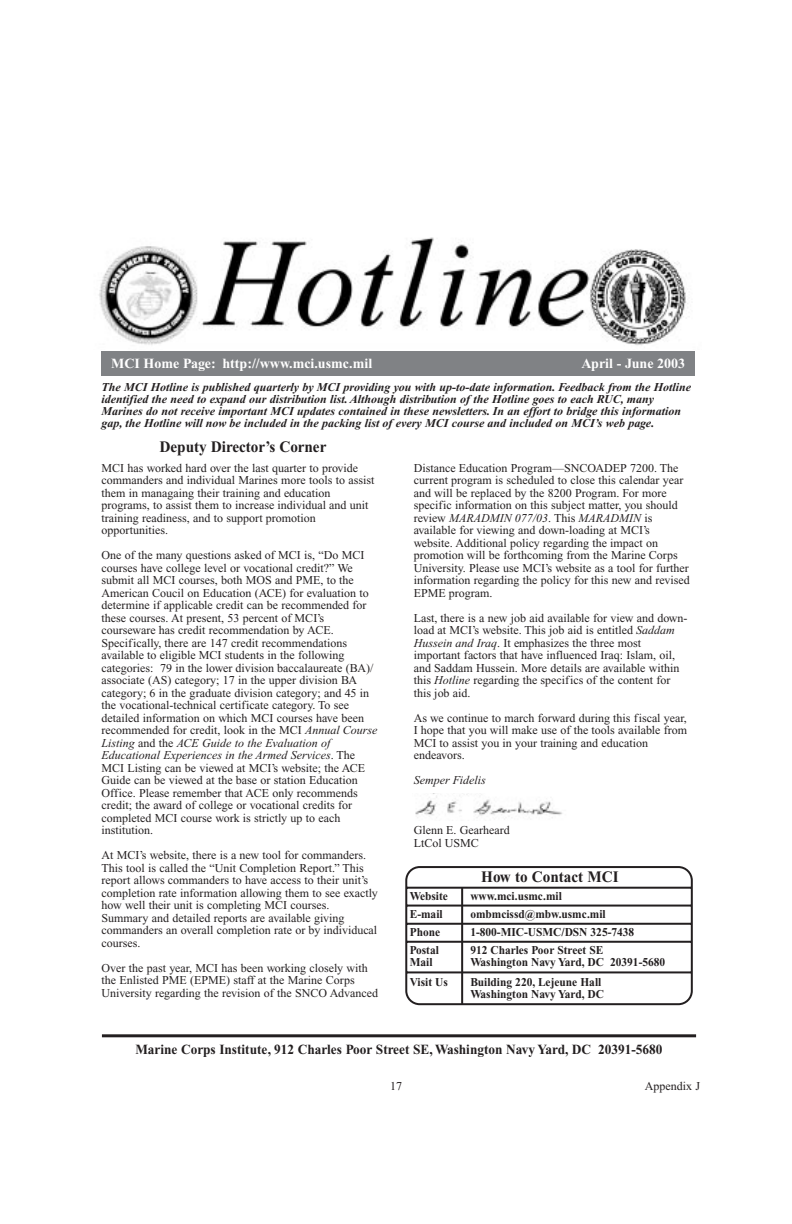
<style>
.page{position:relative;width:792px;height:1224px;background:#fff}
.page>*{position:absolute;margin:0;border:0;box-sizing:border-box;transform-origin:0 0}
.t1{font:700 16px "Times";color:#231f20;scale:.95 1}
.t2{font:700 14px "Times";color:#231f20;scale:.95 1}
.t3{font:700 14px "Times";color:#fff}
.t4{font:12px/12.6px "Times";color:#231f20}
.t5{font:italic 700 12px/12px "Times";color:#231f20}
.t6{font:700 12px/12px "Times";color:#231f20;scale:.95 1}
.t7{font:italic 12px "Times";color:#231f20}
.s1{font-style:italic}
</style>
<div class="page">
<img style="left:99px;top:237px;width:589px;height:109px">
<div style="left:101px;top:351px;width:593px;height:24px;background:#808285"></div>
<svg style="left:405px;top:866px;width:288px;height:140px"></svg>
<hr style="left:461px;top:888px;width:2px;height:116px;background:#231f20">
<hr style="left:102px;top:1034px;width:594px;height:3px;background:#231f20">
<img style="left:415px;top:794px;width:148px;height:24px">
<p class="t3" style="left:111px;top:358px;width:263px">MCI Home Page: http://www.mci.usmc.mil</p>
<p class="t3" style="left:582px;top:358px;width:105px">April - June 2003</p>
<p class="t5" style="left:102px;top:382px;width:591px">The MCI Hotline is published quarterly by MCI providing you with up-to-date information. Feedback from the Hotline identified the need to expand our distribution list. Although distribution of the Hotline goes to each RUC, many Marines do not receive important MCI updates contained in these newsletters. In an effort to bridge this information gap, the Hotline will now be included in the packing list of every MCI course and included on MCI’s web page.</p>
<h1 class="t1" style="left:160px;top:441px;width:177px">Deputy Director’s Corner</h1>
<p class="t4" style="left:102px;top:463px;width:274px">MCI has worked hard over the last quarter to provide commanders and individual Marines more tools to assist them in managaing their training and education programs, to assist them to increase individual and unit training readiness, and to support promotion opportunities.</p>
<p class="t4" style="left:102px;top:550px;width:277px">One of the many questions asked of MCI is, “Do MCI courses have college level or vocational credit?” We submit all MCI courses, both MOS and PME, to the American Coucil on Education (ACE) for evaluation to determine if applicable credit can be recommended for these courses. At present, 53 percent of MCI’s courseware has credit recommendation by ACE.<br>Specifically, there are 147 credit recommendations available to eligible MCI students in the following categories: 79 in the lower division baccalaureate (BA)/ associate (AS) category; 17 in the upper division BA category; 6 in the graduate division category; and 45 in the vocational-technical certificate category. To see detailed information on which MCI courses have been recommended for credit, look in the MCI <span class="s1">Annual Course Listing</span> and the <span class="s1">ACE Guide to the Evaluation of Educational Experiences in the Armed Services</span>. The MCI Listing can be viewed at MCI’s website; the ACE Guide can be viewed at the base or station Education Office. Please remember that ACE only recommends credit; the award of college or vocational credits for completed MCI course work is strictly up to each institution.</p>
<p class="t4" style="left:102px;top:850px;width:278px">At MCI’s website, there is a new tool for commanders.<br>This tool is called the “Unit Completion Report.” This report allows commanders to have access to their unit’s completion rate information allowing them to see exactly how well their unit is completing MCI courses.<br>Summary and detailed reports are available giving commanders an overall completion rate or by individucal courses.</p>
<p class="t4" style="left:102px;top:963px;width:278px">Over the past year, MCI has been working closely with the Enlisted PME (EPME) staff at the Marine Corps<br>University regarding the revision of the SNCO Advanced</p>
<p class="t4" style="left:414px;top:463px;width:278px">Distance Education Program—SNCOADEP 7200. The current program is scheduled to close this calendar year and will be replaced by the 8200 Program. For more specific information on this subject matter, you should review <span class="s1">MARADMIN 077/03</span>. This <span class="s1">MARADMIN</span> is available for viewing and down-loading at MCI’s website. Additional policy regarding the impact on promotion will be forthcoming from the Marine Corps University. Please use MCI’s website as a tool for further information regarding the policy for this new and revised EPME program.</p>
<p class="t4" style="left:414px;top:613px;width:275px">Last, there is a new job aid available for view and down&shy;load at MCI’s website. This job aid is entitled <span class="s1">Saddam Hussein and Iraq</span>. It emphasizes the three most important factors that have influenced Iraq: Islam, oil, and Saddam Hussein. More details are available within this <span class="s1">Hotline</span> regarding the specifics of the content for this job aid.</p>
<p class="t4" style="left:414px;top:713px;width:275px">As we continue to march forward during this fiscal year, I hope that you will make use of the tools available from MCI to assist you in your training and education endeavors.</p>
<p class="t7" style="left:414px;top:776px;width:74px">Semper Fidelis</p>
<p class="t4" style="left:414px;top:825px;width:98px">Glenn E. Gearheard<br>LtCol USMC</p>
<h1 class="t1" style="left:481px;top:871px;width:146px">How to Contact MCI</h1>
<p class="t6" style="left:410px;top:891px;width:42px">Website</p>
<p class="t6" style="left:470px;top:891px;width:98px">www.mci.usmc.mil</p>
<p class="t6" style="left:410px;top:909px;width:36px">E-mail</p>
<p class="t6" style="left:470px;top:909px;width:144px">ombmcissd@mbw.usmc.mil</p>
<p class="t6" style="left:410px;top:927px;width:33px">Phone</p>
<p class="t6" style="left:470px;top:927px;width:174px">1-800-MIC-USMC/DSN 325-7438</p>
<p class="t6" style="left:410px;top:945px;width:32px">Postal</p>
<p class="t6" style="left:470px;top:945px;width:142px">912 Charles Poor Street SE</p>
<p class="t6" style="left:410px;top:957px;width:25px">Mail</p>
<p class="t6" style="left:470px;top:957px;width:207px">Washington Navy Yard, DC 20391-5680</p>
<p class="t6" style="left:410px;top:977px;width:42px">Visit Us</p>
<p class="t6" style="left:470px;top:977px;width:142px">Building 220, Lejeune Hall<br>Washington Navy Yard, DC</p>
<p class="t2" style="left:135px;top:1044px;width:556px">Marine Corps Institute, 912 Charles Poor Street SE, Washington Navy Yard, DC 20391-5680</p>
<p class="t4" style="left:390px;top:1081px;width:14px">17</p>
<p class="t4" style="left:645px;top:1081px;width:57px">Appendix J</p>
</div>
